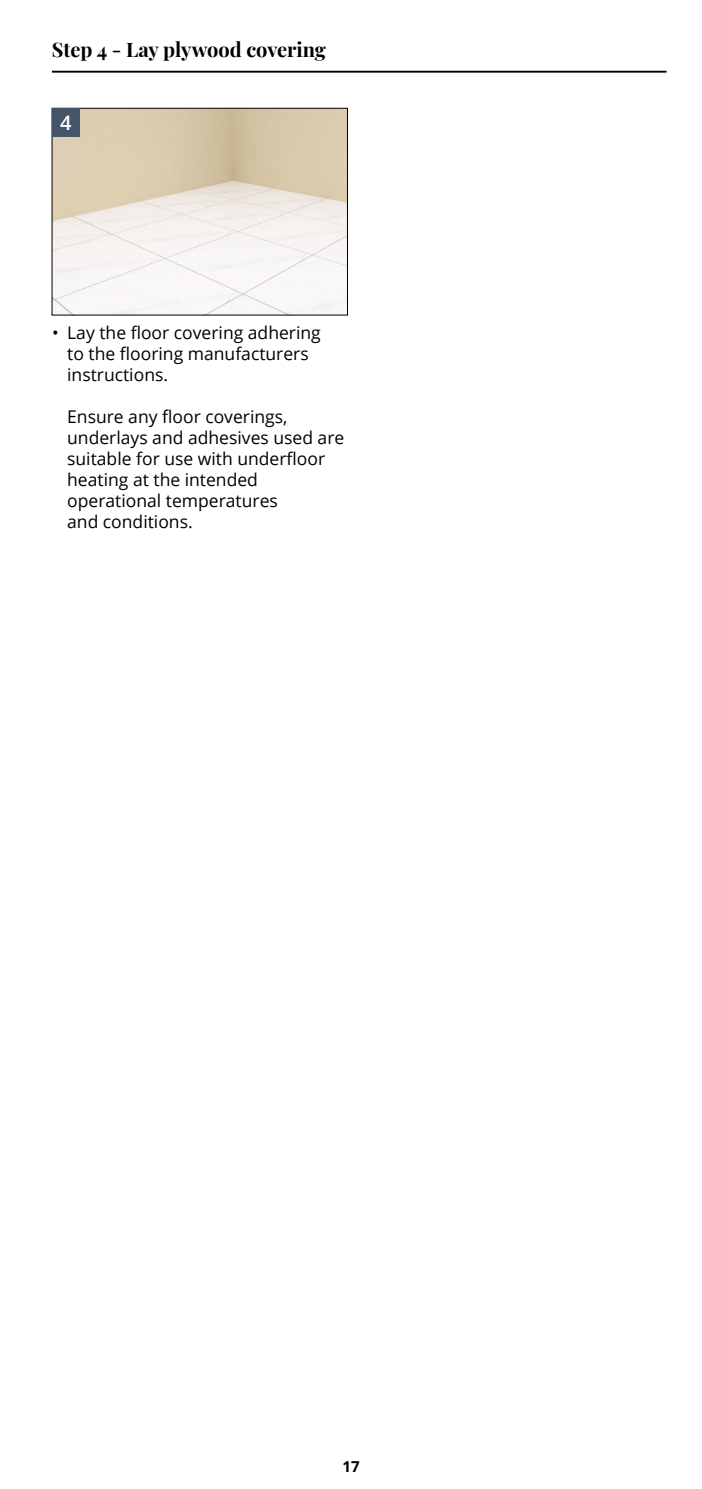
<style>
.page{position:relative;width:702px;height:1489px;background:#fff}
.page>*{position:absolute;margin:0;border:0;box-sizing:border-box;transform-origin:0 0}
.t1{font:700 20px "Playfair Display";color:#000}
.t2{font:600 20px "Open Sans";color:#fff}
.bullet{font:17.5px/21px "Open Sans";color:#000}
.t3{font:700 15px "Open Sans";color:#000}
</style>
<div class="page">
<img style="left:54px;top:110px;width:291px;height:203px">
<div style="left:52px;top:108px;width:28px;height:28px;background:#465469"></div>
<hr style="left:52px;top:71px;width:614px;height:2px;background:#000">
<p class="t1" style="left:52px;top:34px;width:275px">Step 4 - Lay plywood covering</p>
<p class="t2" style="left:60px;top:109px;width:13px">4</p>
<p class="bullet" style="left:67px;top:321px;width:255px;text-indent:-15px">• Lay the floor covering adhering to the flooring manufacturers instructions.</p>
<p class="bullet" style="left:67px;top:405px;width:278px">Ensure any floor coverings, underlays and adhesives used are suitable for use with underfloor heating at the intended operational temperatures<br>and conditions.</p>
<p class="t3" style="left:342px;top:1455px;width:19px">17</p>
</div>
